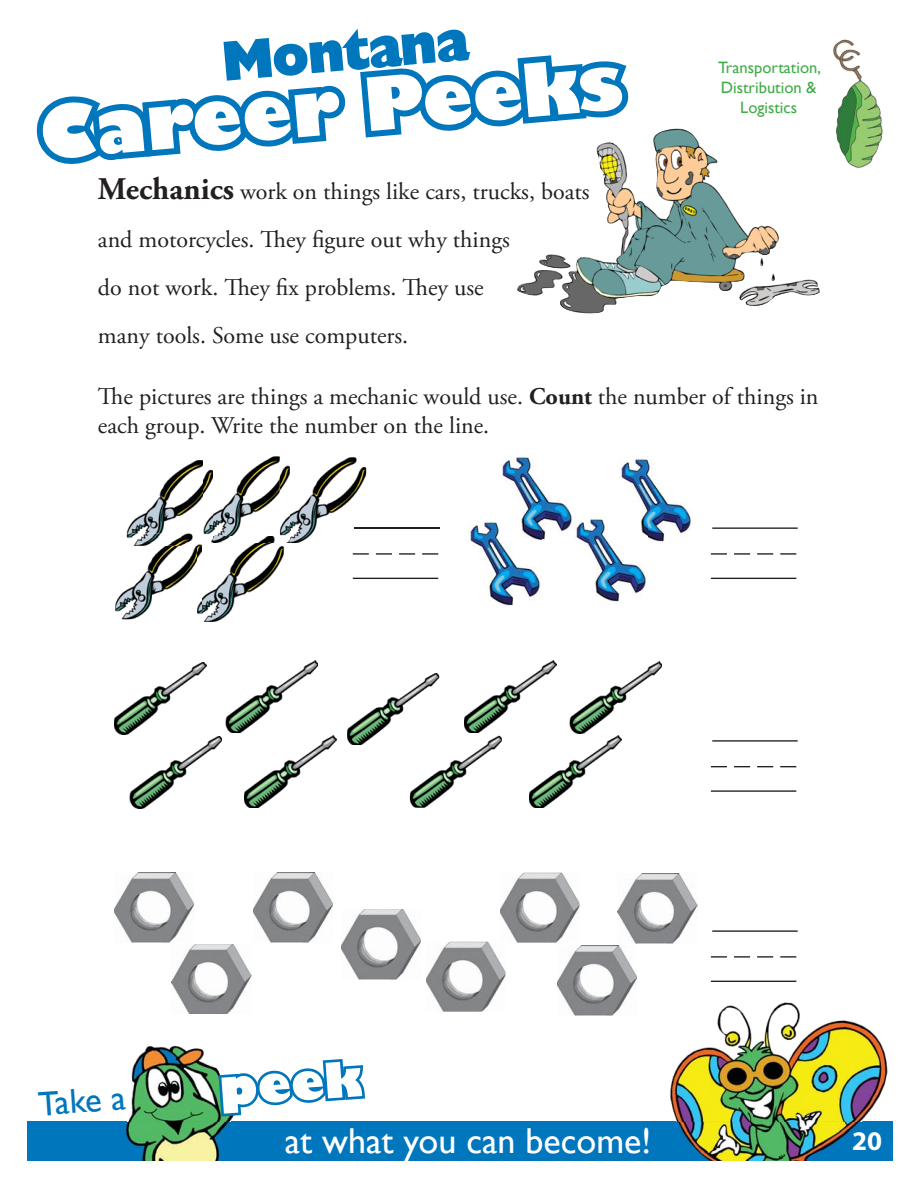
<style>
.page{position:relative;width:918px;height:1188px;background:#fff}
.page>*{position:absolute;margin:0;border:0;box-sizing:border-box;transform-origin:0 0}
.t1{font:800 72px "Gill Sans";color:#fff}
.t2{font:54px "Chanson Heavy SF Bold";color:#0076bd}
.t3{font:800 47.85px "Gill Sans";color:#fff}
.t4{font:36px "Gill Sans";color:#fff}
.t5{font:34.5px "Gill Sans";color:#0076bd}
.t6{font:700 27px "Myriad Pro";color:#fff}
.t7{font:24px/48px "Adobe Garamond Pro";color:#231f20}
.t8{font:16.5px/19.8px "Gill Sans";color:#41ad49;text-align:center}
.s1{font-weight:700;font-size:31.5px}
.s2{font-weight:700}
</style>
<div class="page">
<div style="left:27px;top:1122px;width:866px;height:39px;background:#0076bd"></div>
<img style="left:126px;top:1045px;width:111px;height:77px">
<img style="left:125px;top:1122px;width:104px;height:39px">
<img style="left:665px;top:1002px;width:228px;height:120px">
<img style="left:677px;top:1122px;width:183px;height:39px">
<img style="left:833px;top:39px;width:50px;height:130px">
<hr style="left:354px;top:527px;width:86px;height:2px;background:#231f20">
<hr style="left:353px;top:578px;width:85px;height:1px;background:#231f20">
<svg style="left:353px;top:553px;width:85px;height:2px"></svg>
<hr style="left:712px;top:527px;width:86px;height:2px;background:#231f20">
<hr style="left:711px;top:578px;width:85px;height:1px;background:#231f20">
<svg style="left:711px;top:553px;width:85px;height:2px"></svg>
<hr style="left:712px;top:740px;width:86px;height:2px;background:#231f20">
<hr style="left:711px;top:790px;width:85px;height:2px;background:#231f20">
<svg style="left:711px;top:766px;width:85px;height:1px"></svg>
<hr style="left:712px;top:930px;width:86px;height:2px;background:#231f20">
<hr style="left:711px;top:981px;width:85px;height:1px;background:#231f20">
<svg style="left:711px;top:956px;width:85px;height:2px"></svg>
<img style="left:517px;top:128px;width:303px;height:186px">
<img style="left:127px;top:460px;width:76px;height:74px">
<img style="left:203px;top:456px;width:77px;height:80px">
<img style="left:286px;top:457px;width:80px;height:86px">
<svg style="left:354px;top:527px;width:12px;height:2px"></svg>
<img style="left:280px;top:457px;width:10px;height:85px">
<img style="left:115px;top:534px;width:82px;height:85px">
<img style="left:127px;top:534px;width:70px;height:12px">
<img style="left:202px;top:542px;width:82px;height:80px">
<img style="left:213px;top:536px;width:62px;height:6px">
<svg style="left:280px;top:536px;width:4px;height:7px"></svg>
<img style="left:197px;top:546px;width:5px;height:68px">
<svg style="left:197px;top:539px;width:16px;height:7px"></svg>
<img style="left:114px;top:662px;width:92px;height:72px">
<img style="left:226px;top:661px;width:92px;height:72px">
<img style="left:347px;top:673px;width:92px;height:72px">
<img style="left:464px;top:661px;width:92px;height:72px">
<img style="left:569px;top:662px;width:93px;height:72px">
<img style="left:130px;top:736px;width:92px;height:72px">
<img style="left:244px;top:736px;width:92px;height:72px">
<img style="left:410px;top:736px;width:92px;height:72px">
<img style="left:410px;top:736px;width:29px;height:9px">
<img style="left:529px;top:736px;width:92px;height:72px">
<img style="left:502px;top:455px;width:70px;height:86px">
<img style="left:468px;top:521px;width:72px;height:85px">
<img style="left:500px;top:520px;width:42px;height:21px">
<img style="left:576px;top:517px;width:70px;height:86px">
<img style="left:621px;top:457px;width:70px;height:86px">
<img style="left:619px;top:517px;width:29px;height:26px">
<img style="left:114px;top:873px;width:80px;height:69px">
<img style="left:172px;top:944px;width:79px;height:70px">
<img style="left:253px;top:873px;width:80px;height:69px">
<img style="left:341px;top:909px;width:80px;height:70px">
<img style="left:426px;top:942px;width:80px;height:70px">
<img style="left:500px;top:873px;width:80px;height:70px">
<img style="left:557px;top:946px;width:80px;height:69px">
<img style="left:617px;top:873px;width:80px;height:70px">
<svg style="left:36px;top:55px;width:602px;height:119px"></svg>
<svg style="left:216px;top:1056px;width:149px;height:63px"></svg>
<h2 class="t2" style="left:222px;top:41px;width:247px;rotate:-5deg">Montana</h2>
<h1 class="t1" style="left:35px;top:89px;width:587px;rotate:-5deg">Career Peeks</h1>
<p class="t7" style="left:98px;top:169px;width:493px"><span class="s1">Mechanics</span> work on things like cars, trucks, boats and motorcycles. They figure out why things<br>do not work. They fix problems. They use<br>many tools. Some use computers.</p>
<p class="t8" style="left:718px;top:58px;width:104px">Transportation,<br>Distribution &amp;<br>Logistics</p>
<p class="t7" style="left:98px;top:384px;width:722px;line-height:28.8px">The pictures are things a mechanic would use. <span class="s2">Count</span> the number of things in each group. Write the number on the line.</p>
<h3 class="t5" style="left:37px;top:1084px;width:89px;rotate:-4deg">Take a</h3>
<h3 class="t3" style="left:217px;top:1058px;width:144px;rotate:-4deg">peek</h3>
<h3 class="t4" style="left:285px;top:1120px;width:368px">at what you can become!</h3>
<p class="t6" style="left:852px;top:1130px;width:31px">20</p>
</div>
